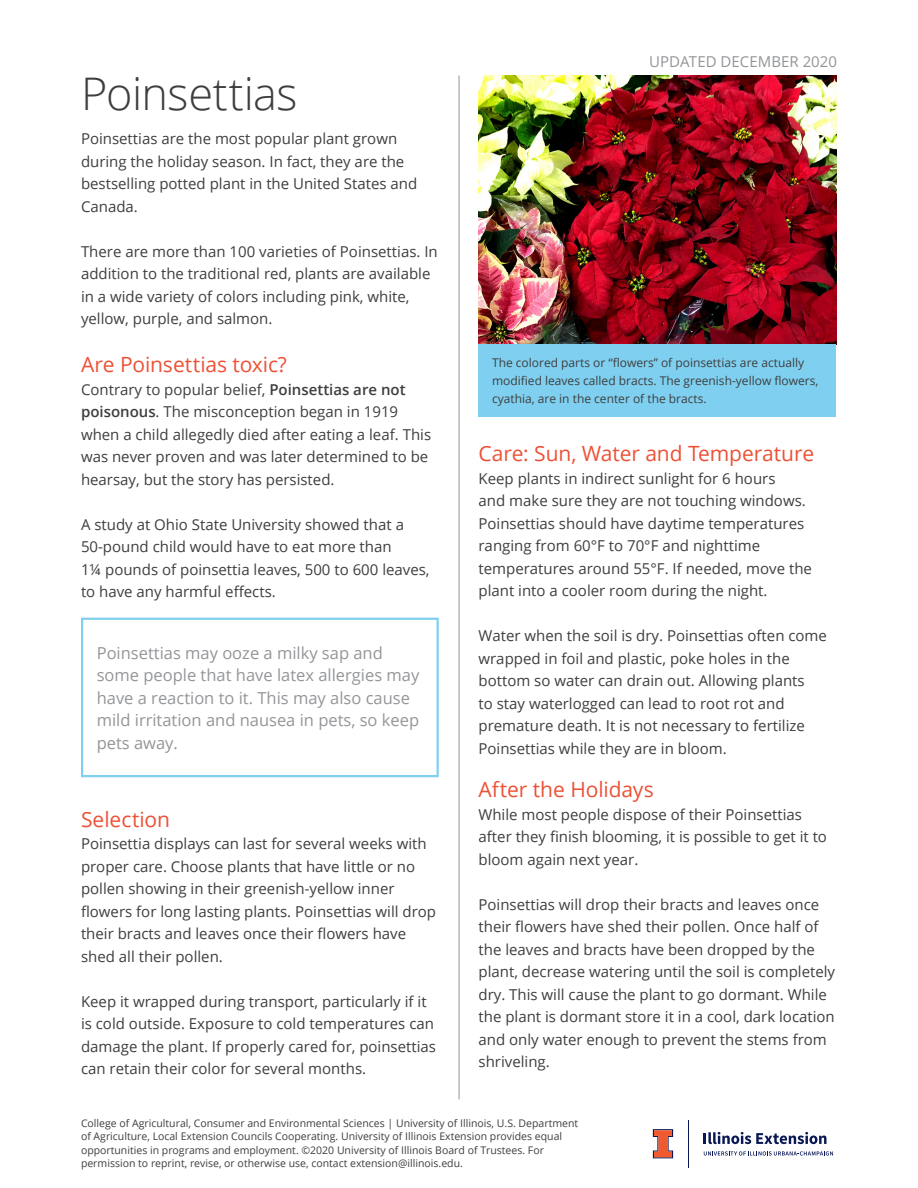
<style>
.page{position:relative;width:918px;height:1188px;background:#fff}
.page>*{position:absolute;margin:0;border:0;box-sizing:border-box;transform-origin:0 0}
.Red_Title{font:300 45px "Open Sans";letter-spacing:-.01em;color:#3e3e3f}
.Red_Title-2{font:21px "Open Sans";letter-spacing:-.005em;color:#ed5136}
.t1{font:16.5px/22.5px "Open Sans";color:#939598}
.Body_Text{font:15px/22.5px "Open Sans";color:#3e3e3f}
.t2{font:15px "Open Sans";color:#939598}
.Image_Caption{font:12px/18px "Open Sans";color:#3e3e3f}
.t3{font:10.5px/13.5px "Open Sans";color:#3e3e3f}
.s1{font-weight:600}
</style>
<div class="page">
<svg style="left:653px;top:1129px;width:20px;height:29px"></svg>
<hr style="left:688px;top:1120px;width:1px;height:47px;background:#091855">
<svg style="left:704px;top:1132px;width:123px;height:12px"></svg>
<svg style="left:704px;top:1151px;width:129px;height:5px"></svg>
<hr style="left:459px;top:76px;width:1px;height:1023px;background:#939598">
<div style="left:81px;top:618px;width:358px;height:159px;border:2px solid #7fd0f0"></div>
<img style="left:479px;top:76px;width:358px;height:269px">
<div style="left:479px;top:344px;width:357px;height:73px;background:#7fd0f0"></div>
<p class="Red_Title" style="left:81px;top:63px;width:218px">Poinsettias</p>
<p class="Body_Text" style="left:81px;top:127px;width:338px">Poinsettias are the most popular plant grown during the holiday season. In fact, they are the bestselling potted plant in the United States and Canada.</p>
<p class="Body_Text" style="left:81px;top:240px;width:358px">There are more than 100 varieties of Poinsettias. In addition to the traditional red, plants are available in a wide variety of colors including pink, white, yellow, purple, and salmon.</p>
<p class="Red_Title-2" style="left:81px;top:350px;width:207px">Are Poinsettias toxic?</p>
<p class="Body_Text" style="left:81px;top:378px;width:352px">Contrary to popular belief, <span class="s1">Poinsettias are not poisonous</span>. The misconception began in 1919 when a child allegedly died after eating a leaf. This was never proven and was later determined to be hearsay, but the story has persisted.</p>
<p class="Body_Text" style="left:81px;top:513px;width:350px">A study at Ohio State University showed that a 50-pound child would have to eat more than<br>1¼ pounds of poinsettia leaves, 500 to 600 leaves, to have any harmful effects.</p>
<p class="t1" style="left:97px;top:641px;width:324px">Poinsettias may ooze a milky sap and some people that have latex allergies may have a reaction to it. This may also cause mild irritation and nausea in pets, so keep pets away.</p>
<p class="Red_Title-2" style="left:81px;top:805px;width:91px">Selection</p>
<p class="Body_Text" style="left:81px;top:832px;width:357px">Poinsettia displays can last for several weeks with proper care. Choose plants that have little or no pollen showing in their greenish-yellow inner flowers for long lasting plants. Poinsettias will drop their bracts and leaves once their flowers have shed all their pollen.</p>
<p class="Body_Text" style="left:81px;top:990px;width:357px">Keep it wrapped during transport, particularly if it is cold outside. Exposure to cold temperatures can damage the plant. If properly cared for, poinsettias can retain their color for several months.</p>
<p class="t2" style="left:649px;top:52px;width:189px">UPDATED DECEMBER 2020</p>
<p class="Image_Caption" style="left:492px;top:353px;width:328px">The colored parts or “flowers” of poinsettias are actually modified leaves called bracts. The greenish-yellow flowers, cyathia, are in the center of the bracts.</p>
<p class="Red_Title-2" style="left:479px;top:439px;width:337px">Care: Sun, Water and Temperature</p>
<p class="Body_Text" style="left:479px;top:467px;width:335px">Keep plants in indirect sunlight for 6 hours<br>and make sure they are not touching windows.<br>Poinsettias should have daytime temperatures ranging from 60°F to 70°F and nighttime temperatures around 55°F. If needed, move the plant into a cooler room during the night.</p>
<p class="Body_Text" style="left:479px;top:624px;width:350px">Water when the soil is dry. Poinsettias often come wrapped in foil and plastic, poke holes in the bottom so water can drain out. Allowing plants<br>to stay waterlogged can lead to root rot and premature death. It is not necessary to fertilize Poinsettias while they are in bloom.</p>
<p class="Red_Title-2" style="left:479px;top:775px;width:177px">After the Holidays</p>
<p class="Body_Text" style="left:479px;top:803px;width:350px">While most people dispose of their Poinsettias after they finish blooming, it is possible to get it to bloom again next year.</p>
<p class="Body_Text" style="left:479px;top:893px;width:358px">Poinsettias will drop their bracts and leaves once their flowers have shed their pollen. Once half of the leaves and bracts have been dropped by the plant, decrease watering until the soil is completely dry. This will cause the plant to go dormant. While the plant is dormant store it in a cool, dark location and only water enough to prevent the stems from shriveling.</p>
<p class="t3" style="left:81px;top:1116px;width:499px">College of Agricultural, Consumer and Environmental Sciences | University of Illinois, U.S. Department of Agriculture, Local Extension Councils Cooperating. University of Illinois Extension provides equal opportunities in programs and employment. ©2020 University of Illinois Board of Trustees. For permission to reprint, revise, or otherwise use, contact extension@illinois.edu.</p>
</div>
